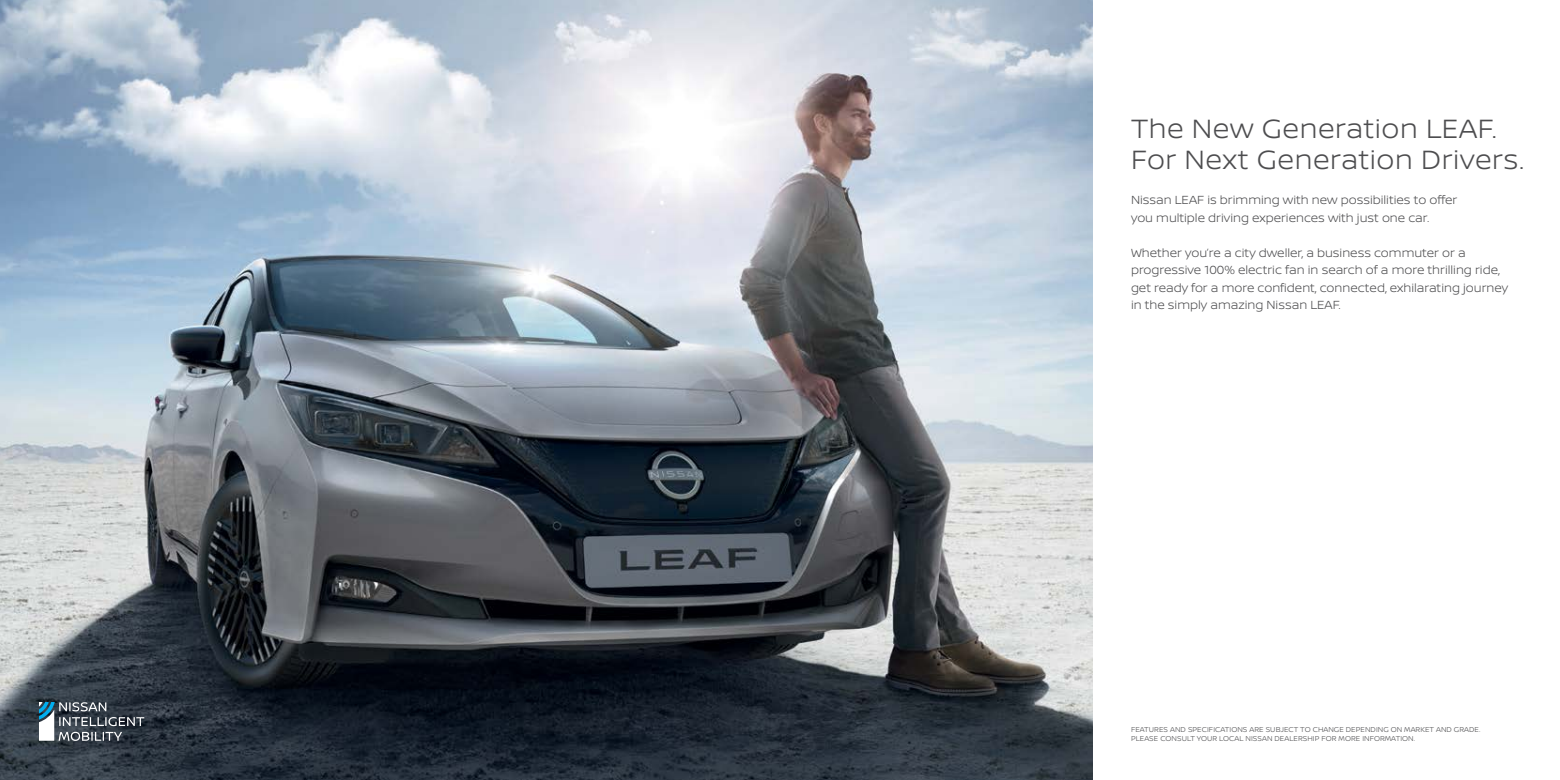
<style>
.page{position:relative;width:1560px;height:780px;background:#fff}
.page>*{position:absolute;margin:0;border:0;box-sizing:border-box;transform-origin:0 0}
.t1{font:300 28.12px/30.6px "Nissan Brand";letter-spacing:.02em;color:#4d4d4f}
.t2{font:300 12.5px/17.5px "Nissan Brand";color:#4d4d4f}
.t3{font:300 7.5px/9px "Nissan Brand";letter-spacing:.01em;color:#4d4d4f}
</style>
<div class="page">
<img style="left:0;top:0;width:1091px;height:780px">
<svg style="left:39px;top:702px;width:105px;height:38px;background:#5c6871"></svg>
<h1 class="t1" style="left:1130px;top:112px;width:394px">The New Generation LEAF.<br>For Next Generation Drivers.</h1>
<p class="t2" style="left:1130px;top:190px;width:328px">Nissan LEAF is brimming with new possibilities to offer you multiple driving experiences with just one car.</p>
<p class="t2" style="left:1130px;top:243px;width:379px">Whether you’re a city dweller, a business commuter or a progressive 100% electric fan in search of a more thrilling ride, get ready for a more confident, connected, exhilarating journey in the simply amazing Nissan LEAF.</p>
<p class="t3" style="left:1130px;top:724px;width:351px">FEATURES AND SPECIFICATIONS ARE SUBJECT TO CHANGE DEPENDING ON MARKET AND GRADE.<br>PLEASE CONSULT YOUR LOCAL NISSAN DEALERSHIP FOR MORE INFORMATION.</p>
</div>
